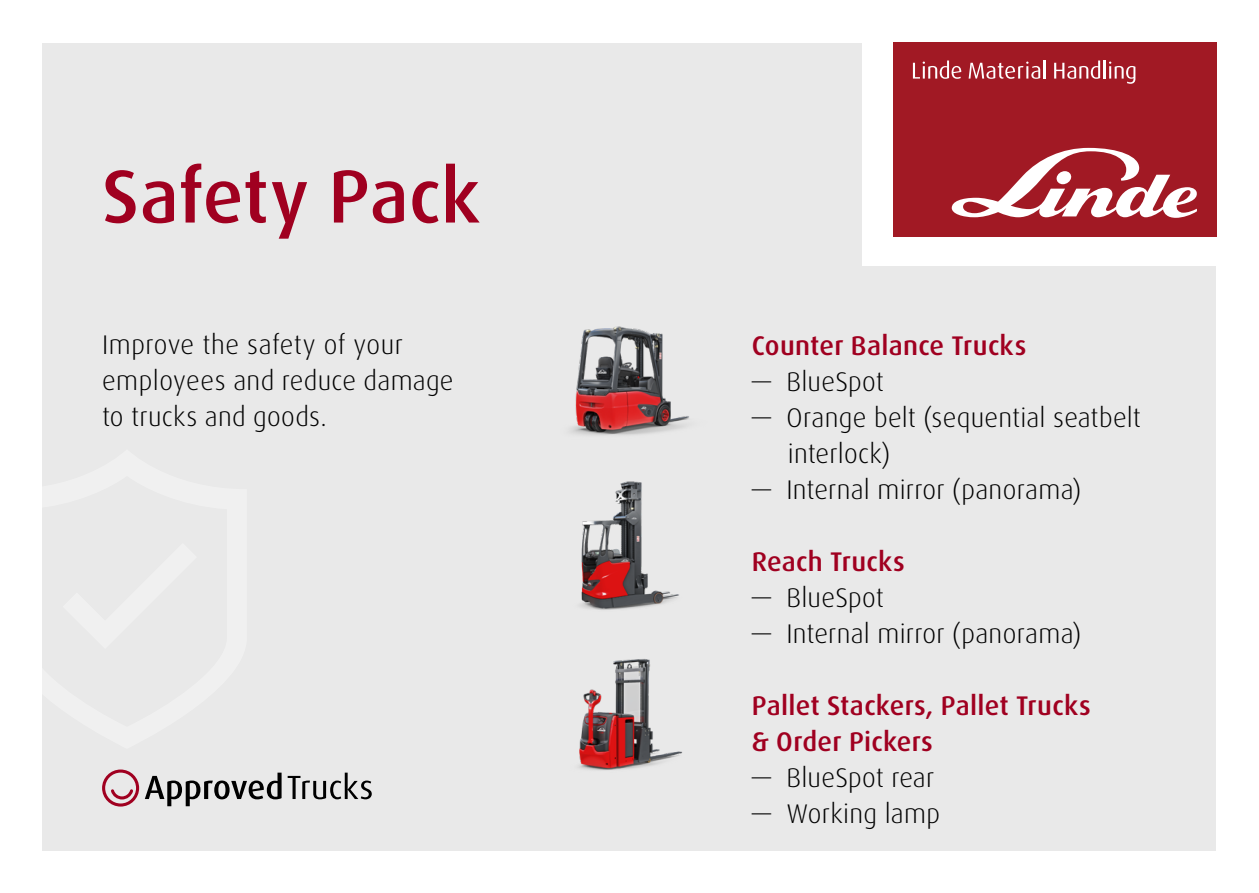
<style>
.page{position:relative;width:1259px;height:893px;background:#fff}
.page>*{position:absolute;margin:0;border:0;box-sizing:border-box;transform-origin:0 0}
.t1{font:500 75px "Dax Pro";color:#a00020}
.t2{font:300 27px/36px "Dax Pro";letter-spacing:.01em;color:#000}
.t3{font:500 27px/36px "Dax Pro";letter-spacing:.01em;color:#a00020}
</style>
<div class="page">
<div style="left:43px;top:43px;width:1173px;height:807px;background:#e9e9e9"></div>
<svg style="left:102px;top:769px;width:37px;height:38px"></svg>
<svg style="left:145px;top:773px;width:136px;height:33px"></svg>
<svg style="left:288px;top:773px;width:84px;height:26px"></svg>
<svg style="left:42px;top:449px;width:1px;height:300px"></svg>
<img style="left:580px;top:481px;width:99px;height:129px">
<img style="left:579px;top:659px;width:104px;height:111px">
<img style="left:570px;top:326px;width:119px;height:109px">
<div style="left:862px;top:3px;width:393px;height:263px;background:#fff"></div>
<div style="left:892px;top:43px;width:324px;height:194px;background:#a11924"></div>
<svg style="left:951px;top:148px;width:246px;height:70px"></svg>
<svg style="left:913px;top:61px;width:48px;height:18px"></svg>
<svg style="left:968px;top:61px;width:77px;height:18px"></svg>
<svg style="left:1054px;top:61px;width:81px;height:23px"></svg>
<h1 class="t1" style="left:102px;top:148px;width:379px">Safety Pack</h1>
<p class="t2" style="left:102px;top:327px;width:353px">Improve the safety of your employees and reduce damage to trucks and goods.</p>
<p class="t3" style="left:752px;top:328px;width:276px">Counter Balance Trucks</p>
<p class="t2" style="left:752px;top:364px;width:134px">— BlueSpot</p>
<p class="t2" style="left:788px;top:400px;width:354px;text-indent:-36px">— Orange belt (sequential seatbelt interlock)</p>
<p class="t2" style="left:752px;top:472px;width:331px">— Internal mirror (panorama)</p>
<p class="t3" style="left:752px;top:544px;width:155px">Reach Trucks</p>
<p class="t2" style="left:752px;top:580px;width:134px">— BlueSpot</p>
<p class="t2" style="left:752px;top:616px;width:331px">— Internal mirror (panorama)</p>
<p class="t3" style="left:752px;top:688px;width:340px">Pallet Stackers, Pallet Trucks &amp; Order Pickers</p>
<p class="t2" style="left:752px;top:760px;width:184px">— BlueSpot rear</p>
<p class="t2" style="left:752px;top:796px;width:190px">— Working lamp</p>
</div>
